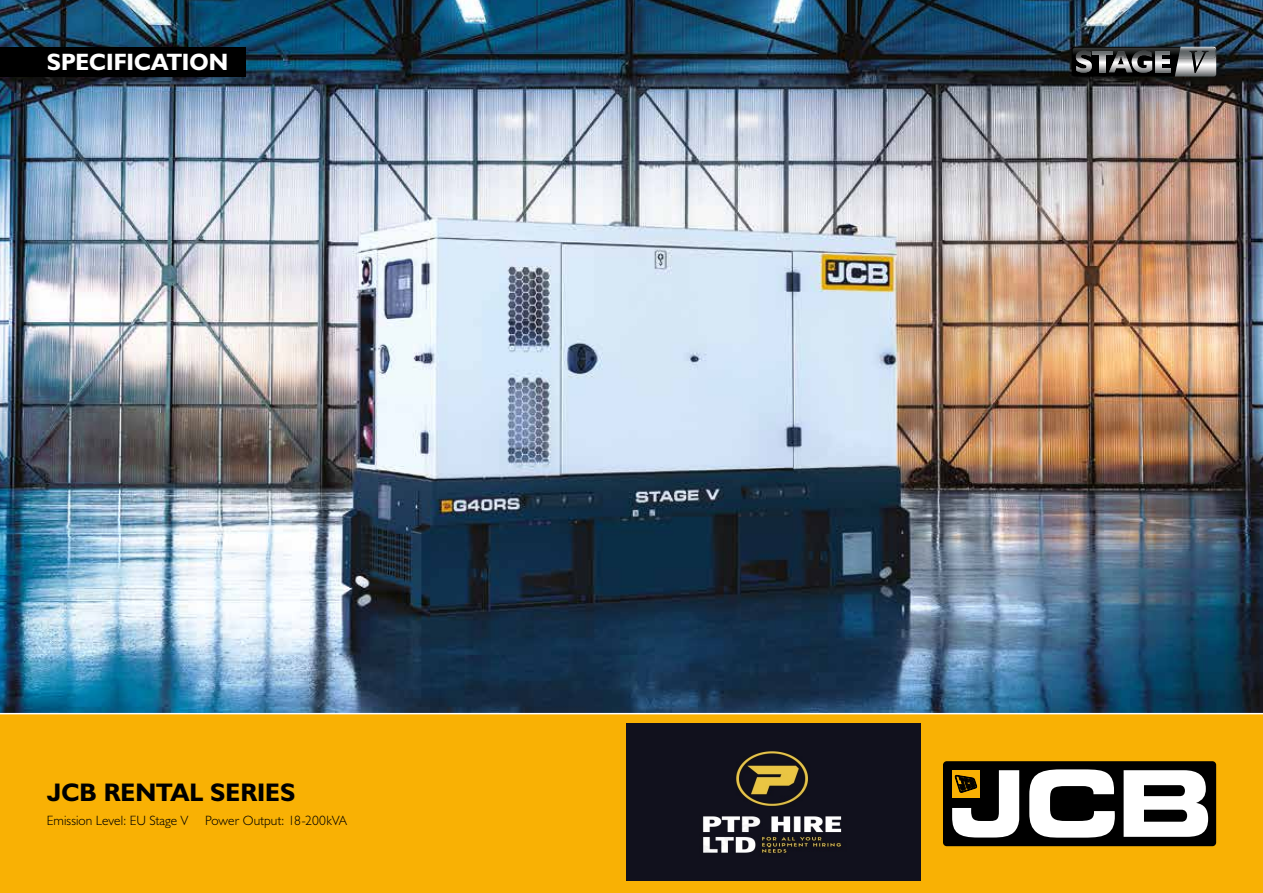
<style>
.page{position:relative;width:1263px;height:893px;background:#fff}
.page>*{position:absolute;margin:0;border:0;box-sizing:border-box;transform-origin:0 0}
.t1{font:25.5px "JCB Bold";letter-spacing:.005em;color:#000}
.t2{font:23.7px "JCB Bold";color:#fff}
.t3{font:13.5px "JCB Light";letter-spacing:.005em;color:#000}
</style>
<div class="page">
<img style="left:0;top:0;width:1263px;height:712px">
<div style="left:0;top:712px;width:1263px;height:181px;background:#f9b104"></div>
<div style="left:925px;top:743px;width:309px;height:121px;background:#f9b104"></div>
<div style="left:943px;top:761px;width:273px;height:85px;background:#000;border-radius:4px"></div>
<svg style="left:1029px;top:769px;width:86px;height:69px"></svg>
<svg style="left:1123px;top:770px;width:85px;height:67px"></svg>
<svg style="left:952px;top:770px;width:67px;height:67px"></svg>
<div style="left:0;top:47px;width:245px;height:30px;background:#000"></div>
<svg style="left:1072px;top:47px;width:144px;height:30px;background:#5a5b5c"></svg>
<img style="left:1132px;top:51px;width:20px;height:7px">
<img style="left:1156px;top:51px;width:14px;height:7px">
<img style="left:1189px;top:51px;width:19px;height:7px">
<img style="left:626px;top:724px;width:295px;height:157px">
<h2 class="t2" style="left:47px;top:47px;width:183px">SPECIFICATION</h2>
<h1 class="t1" style="left:47px;top:776px;width:250px">JCB RENTAL SERIES</h1>
<p class="t3" style="left:47px;top:812px;width:143px">Emission Level: EU Stage V</p>
<p class="t3" style="left:205px;top:812px;width:143px">Power Output: 18-200kVA</p>
</div>
